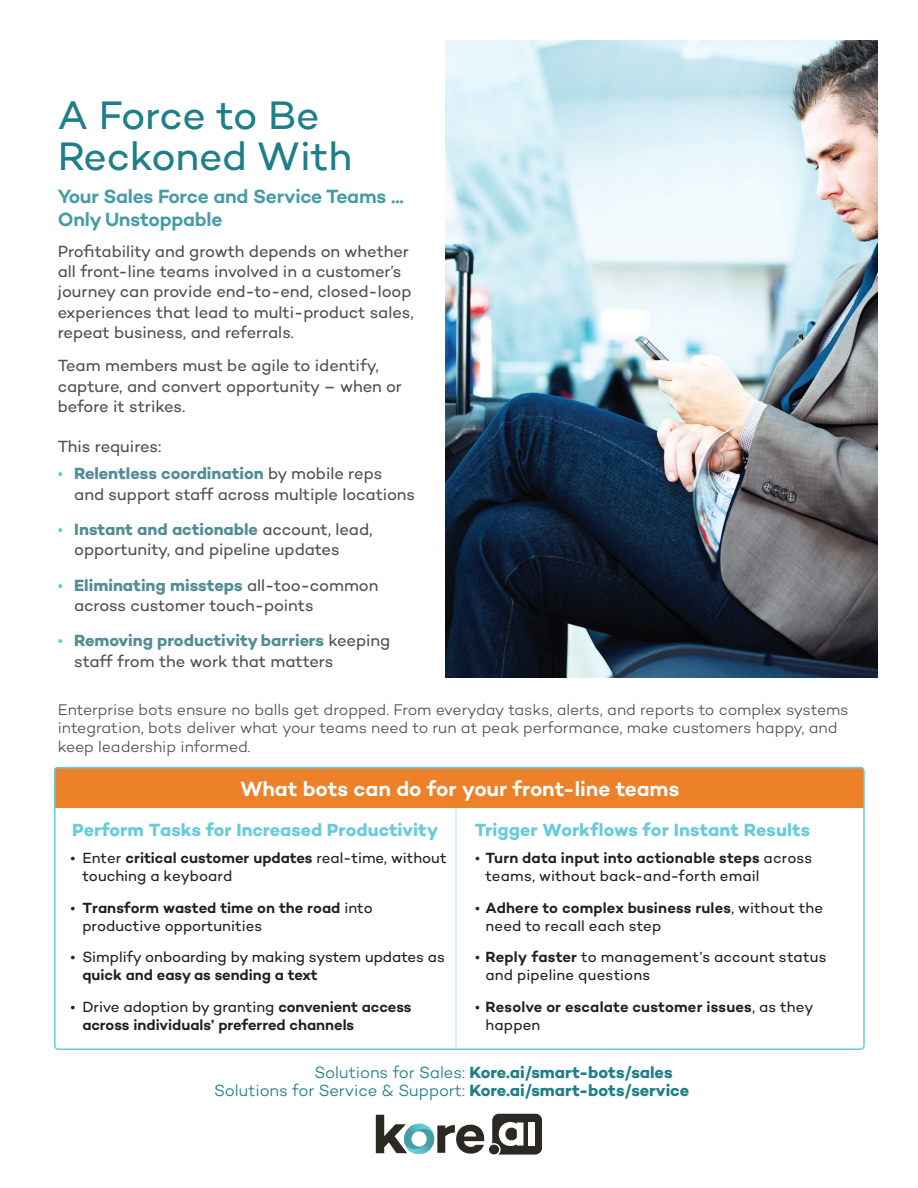
<style>
.page{position:relative;width:918px;height:1188px;background:#fff}
.page>*{position:absolute;margin:0;border:0;box-sizing:border-box;transform-origin:0 0}
.t1{font:40.5px/40.8px "Campton";letter-spacing:-.01em;color:#1f7e87}
.t2{font:600 21px "Campton";letter-spacing:-.005em;color:#fff}
.t3{font:600 19.5px/23.4px "Campton";letter-spacing:-.015em;color:#469da6}
.t4{font:18px "Campton Bold DEMO";color:#66cbda}
.t5{font:16.5px/20.2px "Campton";letter-spacing:-.005em;color:#505052}
.t6{font:16.5px "Campton Bold DEMO";color:#518d97}
.t7{font:16.5px "Campton Light DEMO";letter-spacing:-.01em;color:#1f7e87}
.t8{font:16.5px "Campton Bold DEMO";letter-spacing:-.005em;color:#1f7e87}
.t9{font:15.75px/18.9px "Campton Light DEMO";letter-spacing:-.005em;color:#505052}
.t10{font:15px/18px "Campton";color:#231f20}
.t11{font:600 15px/18px "Campton";color:#231f20}
.s1{font-family:"Campton";color:#66cbda}
.s2{font-family:"Campton";color:#505052}
.s3{font-weight:600}
.s4{font-weight:400}
.s5{font-family:"Campton Light DEMO"}
.s6{font-family:"Campton";font-weight:600}
.s7{font-family:"Campton Bold DEMO"}
</style>
<div class="page">
<svg style="left:492px;top:1113px;width:50px;height:42px"></svg>
<div style="left:528px;top:1122px;width:7px;height:24px;background:#fff"></div>
<div style="left:489px;top:1145px;width:10px;height:9px;background:#2c2823;border-radius:50%"></div>
<svg style="left:376px;top:1115px;width:108px;height:40px"></svg>
<hr style="left:455px;top:805px;width:2px;height:243px;background:#ceebf2">
<div style="left:54px;top:767px;width:808px;height:41px;background:#ec8129"></div>
<img style="left:446px;top:40px;width:432px;height:638px">
<div style="left:54px;top:767px;width:811px;height:283px;border:2px solid #66cbda;border-radius:4px"></div>
<h1 class="t1" style="left:58px;top:94px;width:296px">A Force to Be<br>Reckoned With</h1>
<p class="t3" style="left:58px;top:184px;width:348px">Your Sales Force and Service Teams ...<br>Only Unstoppable</p>
<p class="t5" style="left:58px;top:241px;width:358px">Profitability and growth depends on whether all front-line teams involved in a customer’s journey can provide end-to-end, closed-loop experiences that lead to multi-product sales, repeat business, and referrals.</p>
<p class="t5" style="left:58px;top:355px;width:346px">Team members must be agile to identify, capture, and convert opportunity – when or before it strikes.</p>
<p class="t5" style="left:58px;top:436px;width:105px">This requires:</p>
<p class="t6" style="left:58px;top:464px;width:326px"><span class="s1">•</span> Relentless coordination <span class="s2">by mobile reps</span></p>
<p class="t5" style="left:74px;top:484px;width:342px">and support staff across multiple locations</p>
<p class="t6" style="left:58px;top:520px;width:316px"><span class="s1">•</span> Instant and actionable <span class="s2">account, lead,</span></p>
<p class="t5" style="left:74px;top:539px;width:267px">opportunity, and pipeline updates</p>
<p class="t6" style="left:58px;top:576px;width:322px"><span class="s1">•</span> Eliminating missteps <span class="s2">all-too-common</span></p>
<p class="t5" style="left:74px;top:595px;width:241px">across customer touch-points</p>
<p class="t6" style="left:58px;top:631px;width:334px"><span class="s1">•</span> Removing productivity barriers <span class="s2">keeping</span></p>
<p class="t5" style="left:74px;top:650px;width:260px">staff from the work that matters</p>
<p class="t9" style="left:58px;top:700px;width:792px">Enterprise bots ensure no balls get dropped. From everyday tasks, alerts, and reports to complex systems integration, bots deliver what your teams need to run at peak performance, make customers happy, and keep leadership informed.</p>
<p class="t2" style="left:240px;top:775px;width:441px">What bots can do for your front-line teams</p>
<p class="t4" style="left:72px;top:819px;width:368px">Perform Tasks for Increased Productivity</p>
<p class="t4" style="left:475px;top:819px;width:337px">Trigger Workflows for Instant Results</p>
<p class="t10" style="left:82px;top:849px;width:366px;text-indent:-12px">• Enter <span class="s3">critical customer updates</span> real-time, without touching a keyboard</p>
<p class="t10" style="left:82px;top:898px;width:292px;text-indent:-12px">• <span class="s3">Transform wasted time on the road</span> into productive opportunities</p>
<p class="t10" style="left:70px;top:948px;width:376px">• Simplify onboarding by making system updates as</p>
<p class="t11" style="left:82px;top:966px;width:237px">quick and easy as sending a text</p>
<p class="t11" style="left:82px;top:997px;width:331px;text-indent:-12px"><span class="s4">• Drive adoption by granting</span> convenient access across individuals’ preferred channels</p>
<p class="t10" style="left:486px;top:849px;width:328px;text-indent:-10px">• <span class="s3">Turn data input into actionable steps</span> across teams, without back-and-forth email</p>
<p class="t10" style="left:486px;top:898px;width:339px;text-indent:-10px">• <span class="s3">Adhere to complex business rules</span>, without the need to recall each step</p>
<p class="t10" style="left:486px;top:948px;width:342px;text-indent:-10px">• <span class="s3">Reply faster</span> to management’s account status and pipeline questions</p>
<p class="t11" style="left:486px;top:997px;width:330px;text-indent:-10px"><span class="s4">•</span> Resolve or escalate customer issues<span class="s4">, as they happen</span></p>
<p class="t8" style="left:315px;top:1063px;width:360px"><span class="s5">Solutions for Sales:</span> Kore.ai<span class="s6">/</span>smart-bots<span class="s6">/</span>sales</p>
<p class="t7" style="left:214px;top:1082px;width:477px">Solutions for Service &amp; Support: <span class="s7">Kore.ai</span><span class="s6">/</span><span class="s7">smart-bots</span><span class="s6">/</span><span class="s7">service</span></p>
</div>
